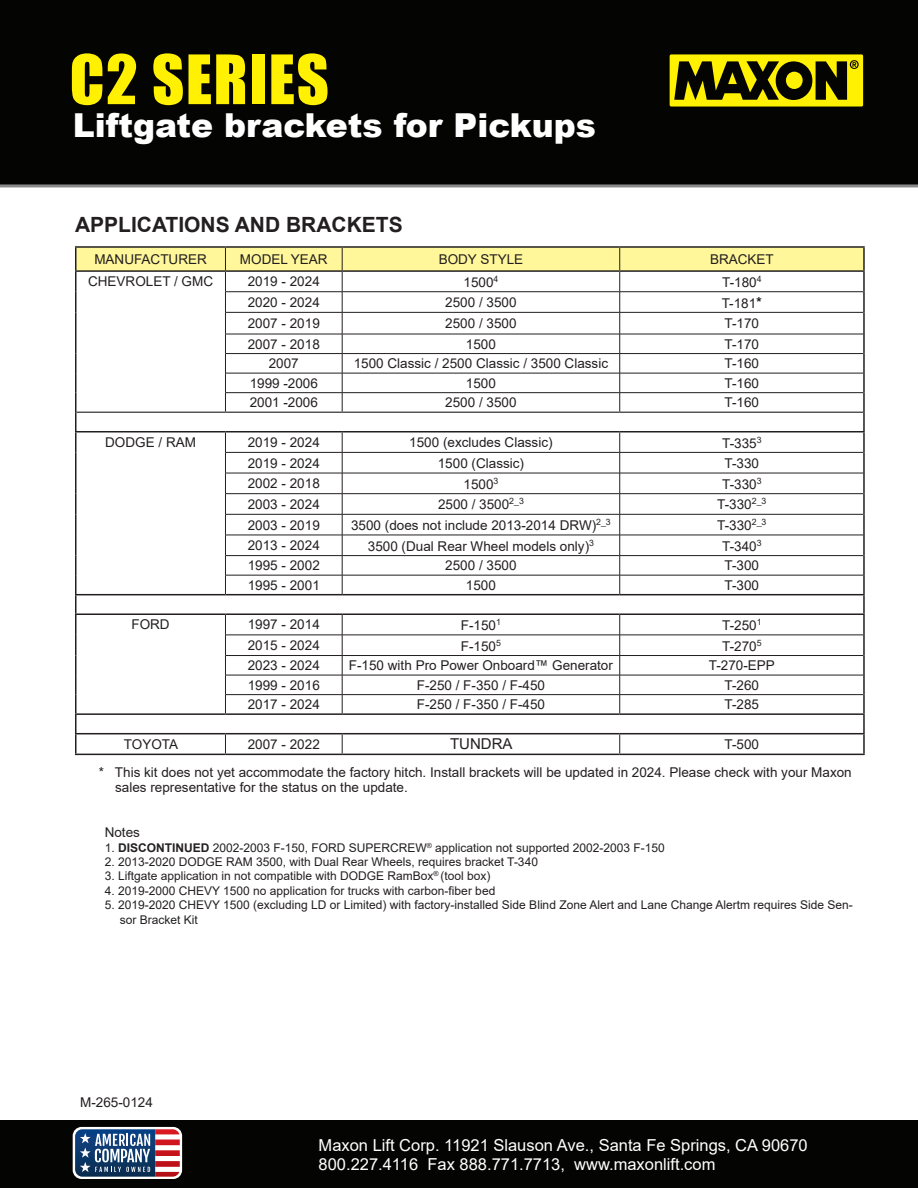
<style>
.page{position:relative;width:918px;height:1188px;background:#fff}
.page>*{position:absolute;margin:0;border:0;box-sizing:border-box;transform-origin:0 0}
.t1{font:62.85px "Impact";letter-spacing:.025em;color:#fff101}
.t2{font:900 33px "Arial";color:#fff}
.TOC_TEXT{font:700 21px "Arial";color:#231f20}
.t3{font:16.5px/19.5px "Arial";color:#fff}
.TOC_TEXT-2{font:15px "Arial";color:#231f20}
.TOC_TEXT-3{font:13.5px/15px "Arial";color:#231f20}
.TOC_TEXT-4{font:12px/14.4px "Arial";color:#231f20}
.s1{font-size:15px;color:#040503}
.s2{font-weight:700}
</style>
<div class="page">
<div style="left:0;top:0;width:918px;height:187px;background:#040503"></div>
<div style="left:670px;top:54px;width:193px;height:53px;background:#fff101;border-radius:2px"></div>
<svg style="left:674px;top:60px;width:185px;height:40px"></svg>
<div style="left:0;top:1120px;width:918px;height:68px;background:#040503"></div>
<div style="left:73px;top:1127px;width:109px;height:52px;background:#fff;border-radius:9px"></div>
<svg style="left:75px;top:1129px;width:105px;height:48px"></svg>
<hr style="left:75px;top:754px;width:150px;height:1px;background:#231f20">
<hr style="left:225px;top:754px;width:117px;height:1px;background:#231f20">
<hr style="left:342px;top:754px;width:278px;height:1px;background:#231f20">
<hr style="left:620px;top:754px;width:245px;height:1px;background:#231f20">
<hr style="left:75px;top:246px;width:150px;height:2px;background:#231f20">
<svg style="left:75px;top:247px;width:790px;height:507px"></svg>
<hr style="left:225px;top:246px;width:117px;height:2px;background:#231f20">
<hr style="left:342px;top:246px;width:278px;height:2px;background:#231f20">
<hr style="left:620px;top:246px;width:245px;height:2px;background:#231f20">
<hr style="left:863px;top:248px;width:2px;height:22px;background:#231f20">
<hr style="left:75px;top:270px;width:150px;height:2px;background:#231f20">
<hr style="left:225px;top:270px;width:117px;height:2px;background:#231f20">
<hr style="left:342px;top:270px;width:278px;height:2px;background:#231f20">
<hr style="left:620px;top:270px;width:245px;height:2px;background:#231f20">
<h1 class="t1" style="left:70px;top:31px;width:261px">C2 SERIES</h1>
<h2 class="t2" style="left:73px;top:101px;width:525px">Liftgate brackets for Pickups</h2>
<p class="TOC_TEXT" style="left:75px;top:210px;width:329px">APPLICATIONS AND BRACKETS</p>
<p class="TOC_TEXT-3" style="left:94px;top:252px;width:114px">MANUFACTURER</p>
<p class="TOC_TEXT-3" style="left:240px;top:252px;width:89px">MODEL YEAR</p>
<p class="TOC_TEXT-3" style="left:439px;top:252px;width:86px">BODY STYLE</p>
<p class="TOC_TEXT-3" style="left:710px;top:252px;width:65px">BRACKET</p>
<p class="TOC_TEXT-3" style="left:88px;top:274px;width:127px">CHEVROLET / GMC</p>
<p class="TOC_TEXT-3" style="left:248px;top:274px;width:74px">2019 - 2024</p>
<p class="TOC_TEXT-3" style="left:464px;top:275px;width:36px">1500<sup>4</sup></p>
<p class="TOC_TEXT-3" style="left:722px;top:275px;width:41px">T-180<sup>4</sup></p>
<p class="TOC_TEXT-3" style="left:248px;top:295px;width:74px">2020 - 2024</p>
<p class="TOC_TEXT-3" style="left:445px;top:295px;width:73px">2500 / 3500</p>
<p class="TOC_TEXT-3" style="left:722px;top:295px;width:42px">T-181<span class="s1">*</span></p>
<p class="TOC_TEXT-3" style="left:248px;top:316px;width:74px">2007 - 2019</p>
<p class="TOC_TEXT-3" style="left:445px;top:316px;width:73px">2500 / 3500</p>
<p class="TOC_TEXT-3" style="left:725px;top:316px;width:36px">T-170</p>
<p class="TOC_TEXT-3" style="left:248px;top:336px;width:74px">2007 - 2018</p>
<p class="TOC_TEXT-3" style="left:466px;top:336px;width:32px">1500</p>
<p class="TOC_TEXT-3" style="left:725px;top:336px;width:36px">T-170</p>
<p class="TOC_TEXT-3" style="left:269px;top:356px;width:32px">2007</p>
<p class="TOC_TEXT-3" style="left:354px;top:356px;width:256px">1500 Classic / 2500 Classic / 3500 Classic</p>
<p class="TOC_TEXT-3" style="left:725px;top:356px;width:36px">T-160</p>
<p class="TOC_TEXT-3" style="left:250px;top:375px;width:70px">1999 -2006</p>
<p class="TOC_TEXT-3" style="left:466px;top:375px;width:32px">1500</p>
<p class="TOC_TEXT-3" style="left:725px;top:375px;width:36px">T-160</p>
<p class="TOC_TEXT-3" style="left:250px;top:395px;width:70px">2001 -2006</p>
<p class="TOC_TEXT-3" style="left:445px;top:395px;width:73px">2500 / 3500</p>
<p class="TOC_TEXT-3" style="left:725px;top:395px;width:36px">T-160</p>
<p class="TOC_TEXT-3" style="left:105px;top:435px;width:92px">DODGE / RAM</p>
<p class="TOC_TEXT-3" style="left:248px;top:435px;width:74px">2019 - 2024</p>
<p class="TOC_TEXT-3" style="left:409px;top:435px;width:145px">1500 (excludes Classic)</p>
<p class="TOC_TEXT-3" style="left:722px;top:435px;width:41px">T-335<sup>3</sup></p>
<p class="TOC_TEXT-3" style="left:248px;top:455px;width:74px">2019 - 2024</p>
<p class="TOC_TEXT-3" style="left:438px;top:455px;width:88px">1500 (Classic)</p>
<p class="TOC_TEXT-3" style="left:725px;top:455px;width:36px">T-330</p>
<p class="TOC_TEXT-3" style="left:248px;top:476px;width:74px">2002 - 2018</p>
<p class="TOC_TEXT-3" style="left:464px;top:476px;width:36px">1500<sup>3</sup></p>
<p class="TOC_TEXT-3" style="left:722px;top:476px;width:41px">T-330<sup>3</sup></p>
<p class="TOC_TEXT-3" style="left:248px;top:497px;width:74px">2003 - 2024</p>
<p class="TOC_TEXT-3" style="left:438px;top:497px;width:87px">2500 / 3500<sup>2_3</sup></p>
<p class="TOC_TEXT-3" style="left:717px;top:497px;width:51px">T-330<sup>2_3</sup></p>
<p class="TOC_TEXT-3" style="left:248px;top:517px;width:74px">2003 - 2019</p>
<p class="TOC_TEXT-3" style="left:351px;top:518px;width:261px">3500 (does not include 2013-2014 DRW)<sup>2_3</sup></p>
<p class="TOC_TEXT-3" style="left:717px;top:518px;width:51px">T-330<sup>2_3</sup></p>
<p class="TOC_TEXT-3" style="left:248px;top:538px;width:74px">2013 - 2024</p>
<p class="TOC_TEXT-3" style="left:368px;top:538px;width:228px">3500 (Dual Rear Wheel models only)<sup>3</sup></p>
<p class="TOC_TEXT-3" style="left:722px;top:538px;width:41px">T-340<sup>3</sup></p>
<p class="TOC_TEXT-3" style="left:248px;top:558px;width:74px">1995 - 2002</p>
<p class="TOC_TEXT-3" style="left:445px;top:558px;width:73px">2500 / 3500</p>
<p class="TOC_TEXT-3" style="left:725px;top:558px;width:36px">T-300</p>
<p class="TOC_TEXT-3" style="left:248px;top:578px;width:74px">1995 - 2001</p>
<p class="TOC_TEXT-3" style="left:466px;top:578px;width:32px">1500</p>
<p class="TOC_TEXT-3" style="left:725px;top:578px;width:36px">T-300</p>
<p class="TOC_TEXT-3" style="left:131px;top:617px;width:40px">FORD</p>
<p class="TOC_TEXT-3" style="left:248px;top:617px;width:74px">1997 - 2014</p>
<p class="TOC_TEXT-3" style="left:461px;top:618px;width:42px">F-150<sup>1</sup></p>
<p class="TOC_TEXT-3" style="left:722px;top:618px;width:41px">T-250<sup>1</sup></p>
<p class="TOC_TEXT-3" style="left:248px;top:638px;width:74px">2015 - 2024</p>
<p class="TOC_TEXT-3" style="left:461px;top:638px;width:42px">F-150<sup>5</sup></p>
<p class="TOC_TEXT-3" style="left:722px;top:638px;width:41px">T-270<sup>5</sup></p>
<p class="TOC_TEXT-3" style="left:248px;top:658px;width:74px">2023 - 2024</p>
<p class="TOC_TEXT-3" style="left:349px;top:658px;width:266px">F-150 with Pro Power Onboard™ Generator</p>
<p class="TOC_TEXT-3" style="left:709px;top:658px;width:68px">T-270-EPP</p>
<p class="TOC_TEXT-3" style="left:248px;top:677px;width:74px">1999 - 2016</p>
<p class="TOC_TEXT-3" style="left:417px;top:677px;width:130px">F-250 / F-350 / F-450</p>
<p class="TOC_TEXT-3" style="left:725px;top:677px;width:36px">T-260</p>
<p class="TOC_TEXT-3" style="left:248px;top:697px;width:74px">2017 - 2024</p>
<p class="TOC_TEXT-3" style="left:417px;top:697px;width:130px">F-250 / F-350 / F-450</p>
<p class="TOC_TEXT-3" style="left:725px;top:697px;width:36px">T-285</p>
<p class="TOC_TEXT-3" style="left:124px;top:737px;width:56px">TOYOTA</p>
<p class="TOC_TEXT-3" style="left:248px;top:737px;width:74px">2007 - 2022</p>
<p class="TOC_TEXT-2" style="left:450px;top:734px;width:64px">TUNDRA</p>
<p class="TOC_TEXT-3" style="left:725px;top:737px;width:36px">T-500</p>
<p class="TOC_TEXT-3" style="left:115px;top:765px;width:738px;text-indent:-16px">* This kit does not yet accommodate the factory hitch. Install brackets will be updated in 2024. Please check with your Maxon sales representative for the status on the update.</p>
<p class="TOC_TEXT-3" style="left:105px;top:825px;width:37px">Notes</p>
<p class="TOC_TEXT-4" style="left:105px;top:840px;width:562px">1. <span class="s2">DISCONTINUED</span> 2002-2003 F-150, FORD SUPERCREW<sup>®</sup> application not supported 2002-2003 F-150</p>
<p class="TOC_TEXT-4" style="left:105px;top:854px;width:435px">2. 2013-2020 DODGE RAM 3500, with Dual Rear Wheels, requires bracket T-340</p>
<p class="TOC_TEXT-4" style="left:105px;top:869px;width:387px">3. Liftgate application in not compatible with DODGE RamBox<sup>®</sup> (tool box)</p>
<p class="TOC_TEXT-4" style="left:105px;top:883px;width:392px">4. 2019-2000 CHEVY 1500 no application for trucks with carbon-fiber bed</p>
<p class="TOC_TEXT-4" style="left:120px;top:898px;width:735px;text-indent:-15px">5. 2019-2020 CHEVY 1500 (excluding LD or Limited) with factory-installed Side Blind Zone Alert and Lane Change Alertm requires Side Sen&shy;sor Bracket Kit</p>
<p class="TOC_TEXT-3" style="left:80px;top:1095px;width:74px">M-265-0124</p>
<p class="t3" style="left:319px;top:1135px;width:491px">Maxon Lift Corp. 11921 Slauson Ave., Santa Fe Springs, CA 90670<br>800.227.4116 Fax 888.771.7713, www.maxonlift.com</p>
</div>
